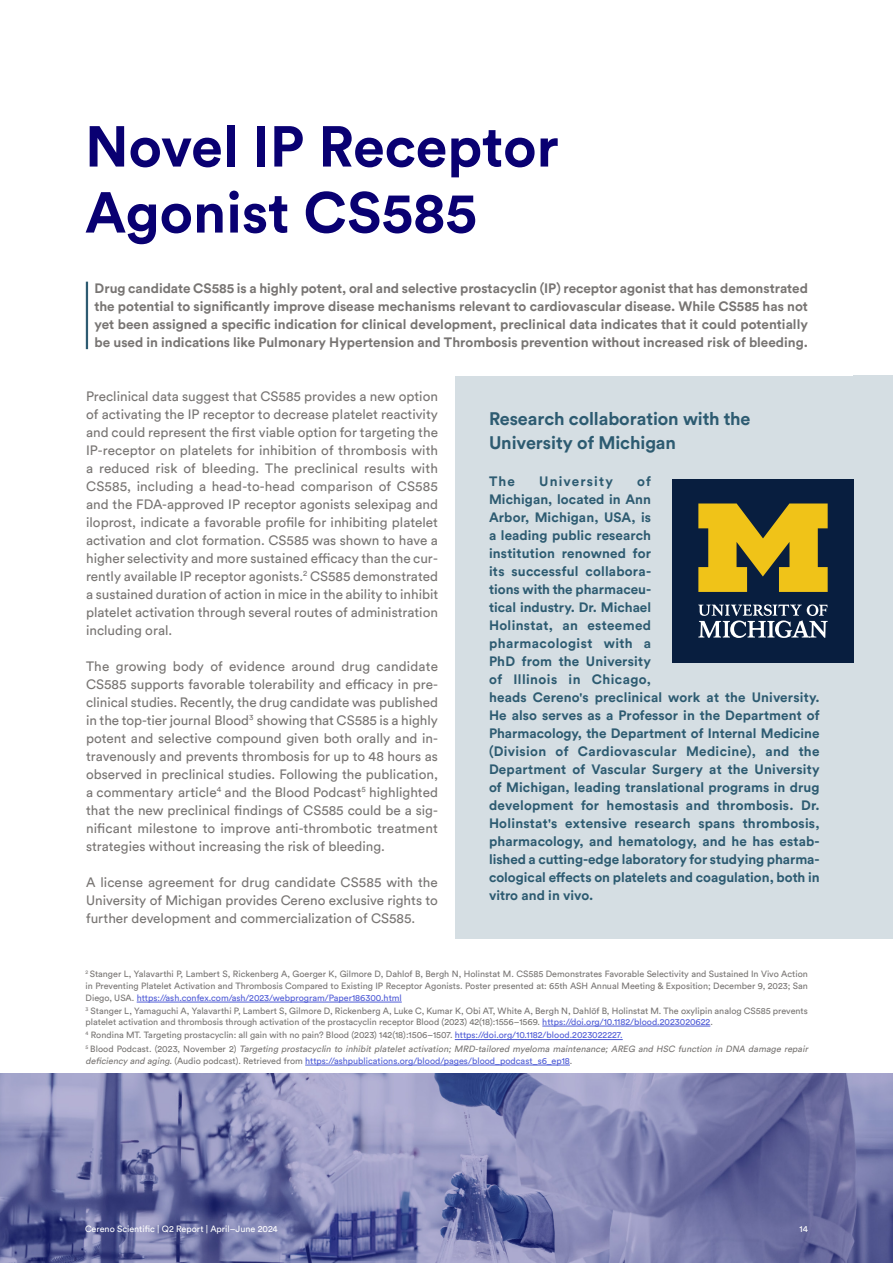
<style>
.page{position:relative;width:893px;height:1263px;background:#fff}
.page>*{position:absolute;margin:0;border:0;box-sizing:border-box;transform-origin:0 0}
.H1_1{font:700 57px/66px "Circular Std";color:#090072}
.Faktarubrik{font:700 18px/24px "Circular Std";letter-spacing:-.005em;color:#2d5b71}
.t1{font:13.5px/18px "Circular Std";color:#787573;text-align:justify}
.Faktatext{font:700 13.5px/18px "Circular Std";letter-spacing:.01em;color:#2d5b71}
.Ingress{font:700 13.5px/18px "Circular Std";color:#787573;text-align:justify}
.Faktatext-2{font:700 13.5px "Circular Std";letter-spacing:.085em;color:#2d5b71}
.t2{font:9px/12px "Circular Std";color:#787573;text-align:justify}
.t3{font:italic 9px/12px "Circular Std";color:#787573}
.t4{font:9px "Circular Std";color:#fff}
.s1{color:#4f5cd6}
.s2{font-style:normal}
.s3{font-style:normal;color:#4f5cd6}
</style>
<div class="page">
<div style="left:854px;top:376px;width:39px;height:563px;background:#d5dee3"></div>
<div style="left:455px;top:376px;width:399px;height:563px;background:#d5dee3"></div>
<div style="left:672px;top:479px;width:182px;height:183px;background:#081e3f"></div>
<svg style="left:698px;top:503px;width:130px;height:89px"></svg>
<svg style="left:698px;top:604px;width:130px;height:34px"></svg>
<hr style="left:86px;top:282px;width:2px;height:67px;background:#2d5b71">
<hr style="left:137px;top:1002px;width:265px;height:1px;background:#4f5cd6">
<hr style="left:542px;top:1026px;width:168px;height:1px;background:#4f5cd6">
<hr style="left:455px;top:1039px;width:168px;height:1px;background:#4f5cd6">
<hr style="left:305px;top:1065px;width:265px;height:1px;background:#4f5cd6">
<img style="left:0;top:1074px;width:893px;height:189px">
<p class="H1_1" style="left:85px;top:112px;width:475px">Novel IP Receptor<br>Agonist CS585</p>
<p class="Ingress" style="left:95px;top:279px;width:715px">Drug candidate CS585 is a highly potent, oral and selective prostacyclin (IP) receptor agonist that has demonstrated the potential to significantly improve disease mechanisms relevant to cardiovascular disease. While CS585 has not yet been assigned a specific indication for clinical development, preclinical data indicates that it could potentially be used in indications like Pulmonary Hypertension and Thrombosis prevention without increased risk of bleeding.</p>
<p class="t1" style="left:86px;top:387px;width:354px">Preclinical data suggest that CS585 provides a new option of activating the IP receptor to decrease platelet reactivity and could represent the first viable option for targeting the IP-receptor on platelets for inhibition of thrombosis with a reduced risk of bleeding. The preclinical results with CS585, including a head-to-head comparison of CS585 and the FDA-approved IP receptor agonists selexipag and iloprost, indicate a favorable profile for inhibiting platelet activation and clot formation. CS585 was shown to have a higher selectivity and more sustained efficacy than the cur&shy;rently available IP receptor agonists.<sup>2</sup> CS585 demonstrated a sustained duration of action in mice in the ability to inhibit platelet activation through several routes of administration including oral.</p>
<p class="t1" style="left:86px;top:657px;width:353px">The growing body of evidence around drug candidate CS585 supports favorable tolerability and efficacy in pre&shy;clinical studies. Recently, the drug candidate was published in the top-tier journal Blood<sup>3</sup> showing that CS585 is a highly potent and selective compound given both orally and in&shy;travenously and prevents thrombosis for up to 48 hours as observed in preclinical studies. Following the publication, a commentary article<sup>4</sup> and the Blood Podcast<sup>5</sup> highlighted that the new preclinical findings of CS585 could be a sig&shy;nificant milestone to improve anti-thrombotic treatment strategies without increasing the risk of bleeding.</p>
<p class="t1" style="left:86px;top:873px;width:353px">A license agreement for drug candidate CS585 with the University of Michigan provides Cereno exclusive rights to further development and commercialization of CS585.</p>
<p class="Faktarubrik" style="left:489px;top:406px;width:263px">Research collaboration with the<br>University of Michigan</p>
<p class="Faktatext" style="left:489px;top:472px;width:28px">The</p>
<p class="Faktatext-2" style="left:539px;top:472px;width:75px">University</p>
<p class="Faktatext" style="left:489px;top:472px;width:332px;text-indent:148px">of<br>Michigan, located in Ann<br>Arbor, Michigan, USA, is<br>a leading public research<br>institution renowned for<br>its successful collabora-<br>tions with the pharmaceu-<br>tical industry. Dr. Michael<br>Holinstat, an esteemed<br>pharmacologist with a<br>PhD from the University<br>of Illinois in Chicago,<br>heads Cereno's preclinical work at the University.<br>He also serves as a Professor in the Department of Pharmacology, the Department of Internal Medicine (Division of Cardiovascular Medicine), and the Department of Vascular Surgery at the University of Michigan, leading translational programs in drug development for hemostasis and thrombosis. Dr.<br>Holinstat's extensive research spans thrombosis, pharmacology, and hematology, and he has estab&shy;lished a cutting-edge laboratory for studying pharma&shy;cological effects on platelets and coagulation, both in vitro and in vivo.</p>
<p class="t2" style="left:86px;top:967px;width:724px"><sup>2</sup> Stanger L, Yalavarthi P, Lambert S, Rickenberg A, Goerger K, Gilmore D, Dahlof B, Bergh N, Holinstat M. CS585 Demonstrates Favorable Selectivity and Sustained In Vivo Action in Preventing Platelet Activation and Thrombosis Compared to Existing IP Receptor Agonists. Poster presented at: 65th ASH Annual Meeting &amp; Exposition; December 9, 2023; San Diego, USA. <span class="s1">https://ash.confex.com/ash/2023/webprogram/Paper186300.html</span></p>
<p class="t2" style="left:86px;top:1006px;width:724px;line-height:10.5px"><sup>3</sup> Stanger L, Yamaguchi A, Yalavarthi P, Lambert S, Gilmore D, Rickenberg A, Luke C, Kumar K, Obi AT, White A, Bergh N, Dahlöf B, Holinstat M. The oxylipin analog CS585 prevents platelet activation and thrombosis through activation of the prostacyclin receptor Blood (2023) 42(18):1556–1569. <span class="s1">https://doi.org/10.1182/blood.2023020622</span>.</p>
<p class="t2" style="left:86px;top:1029px;width:539px"><sup>4</sup> Rondina MT. Targeting prostacyclin: all gain with no pain? Blood (2023) 142(18):1506–1507. <span class="s1">https://doi.org/10.1182/blood.2023022227.</span></p>
<p class="t3" style="left:86px;top:1042px;width:726px"><sup>5</sup> <span class="s2">B l o o d Po d c a s t . ( 2 0 2 3 , N ove m b e r 2 )</span> Targeting prostacyclin to inhibit platelet activation; MRD-tailored myeloma maintenance; AREG and HSC function in DNA damage repair deficiency and aging.<span class="s2">(Audio podcast). Retrieved from</span> <span class="s3">https://ashpublications.org/blood/pages/blood_podcast_s6_ep18</span><span class="s2">.</span></p>
<p class="t4" style="left:85px;top:1223px;width:194px">Cereno Scientific | Q2 Report | April–June 2024</p>
<p class="t4" style="left:800px;top:1223px;width:10px">14</p>
</div>
